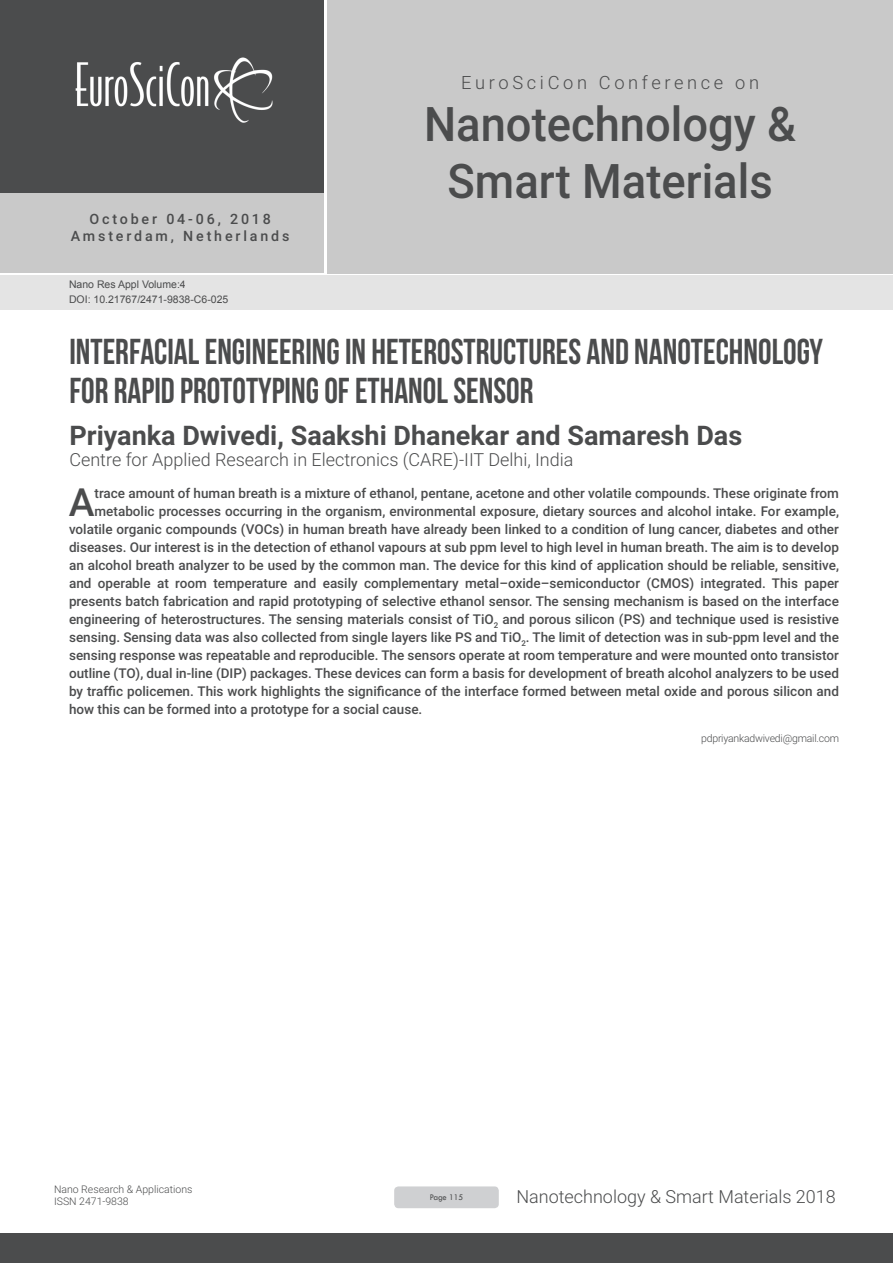
<style>
.page{position:relative;width:893px;height:1263px;background:#fff}
.page>*{position:absolute;margin:0;border:0;box-sizing:border-box;transform-origin:0 0}
.t1{font:500 47.7px/57.2px "Roboto";color:#4b4c4d;text-align:center;scale:.95 1}
.Abstract{font:500 38.85px "Roboto";color:#4b4c4d}
.t2{font:36px/39.6px "Bebas Neue";color:#4b4c4d;scale:.95 1}
.t3{font:700 27px "Roboto";color:#4b4c4d}
.t4{font:300 18.3px "Roboto";letter-spacing:.2em;color:#4b4c4d}
.t5{font:300 18px "Roboto";color:#4b4c4d}
.t6{font:500 14.25px/17.1px "Roboto";letter-spacing:.2em;color:#4b4c4d;text-align:center}
.Abstract-2{font:500 13.5px "Roboto";color:#4b4c4d}
.t7{font:10.5px "Arial";color:#4b4c4d}
.Biography{font:300 10.5px/12.6px "Roboto";color:#4b4c4d}
.Biography-2{font:300 10.5px "Roboto";letter-spacing:-.02em;color:#4b4c4d}
.t8{font:9px "Tw Cen";letter-spacing:-.01em;color:#4b4c4d;scale:.95 1}
</style>
<div class="page">
<div style="left:0;top:0;width:323px;height:193px;background:#4b4c4d"></div>
<div style="left:1px;top:193px;width:323px;height:80px;background:#c9c9c9"></div>
<div style="left:327px;top:0;width:566px;height:273px;background:#c9c9c9"></div>
<img style="left:75px;top:57px;width:198px;height:66px">
<div style="left:0;top:1233px;width:893px;height:30px;background:#4b4c4d"></div>
<div style="left:1px;top:275px;width:892px;height:35px;background:#e4e4e4"></div>
<div style="left:394px;top:1186px;width:105px;height:22px;background:#cfd0d2;border-radius:4px"></div>
<p class="t6" style="left:71px;top:210px;width:220px">October 04-06, 2018<br>Amsterdam, Netherlands</p>
<p class="t7" style="left:69px;top:278px;width:118px">Nano Res Appl Volume:4</p>
<p class="t7" style="left:69px;top:292px;width:161px">DOI: 10.21767/2471-9838-C6-025</p>
<h3 class="t4" style="left:461px;top:69px;width:299px">EuroSciCon Conference on</h3>
<h1 class="t1" style="left:424px;top:94px;width:393px">Nanotechnology &amp;<br>Smart Materials</h1>
<p class="t2" style="left:69px;top:331px;width:795px">INTERFACIAL ENGINEERING IN HETEROSTRUCTURES AND NANOTECHNOLOGY<br>FOR RAPID PROTOTYPING OF ETHANOL SENSOR</p>
<p class="t3" style="left:69px;top:416px;width:674px">Priyanka Dwivedi, Saakshi Dhanekar and Samaresh Das</p>
<p class="t5" style="left:69px;top:447px;width:506px">Centre for Applied Research in Electronics (CARE)-IIT Delhi, India</p>
<p class="Abstract" style="left:69px;top:475px;width:27px">A</p>
<p class="Abstract-2" style="left:95px;top:483px;width:746px">trace amount of human breath is a mixture of ethanol, pentane, acetone and other volatile compounds. These originate from</p>
<p class="Abstract-2" style="left:95px;top:501px;width:746px">metabolic processes occurring in the organism, environmental exposure, dietary sources and alcohol intake. For example,</p>
<p class="Abstract-2" style="left:69px;top:519px;width:771px">volatile organic compounds (VOCs) in human breath have already been linked to a condition of lung cancer, diabetes and other</p>
<p class="Abstract-2" style="left:69px;top:537px;width:771px">diseases. Our interest is in the detection of ethanol vapours at sub ppm level to high level in human breath. The aim is to develop</p>
<p class="Abstract-2" style="left:69px;top:555px;width:771px">an alcohol breath analyzer to be used by the common man. The device for this kind of application should be reliable, sensitive,</p>
<p class="Abstract-2" style="left:69px;top:573px;width:771px">and operable at room temperature and easily complementary metal–oxide–semiconductor (CMOS) integrated. This paper</p>
<p class="Abstract-2" style="left:69px;top:591px;width:771px">presents batch fabrication and rapid prototyping of selective ethanol sensor. The sensing mechanism is based on the interface</p>
<p class="Abstract-2" style="left:69px;top:609px;width:771px">engineering of heterostructures. The sensing materials consist of TiO<sub>2</sub> and porous silicon (PS) and technique used is resistive</p>
<p class="Abstract-2" style="left:69px;top:627px;width:771px">sensing. Sensing data was also collected from single layers like PS and TiO<sub>2</sub>. The limit of detection was in sub-ppm level and the</p>
<p class="Abstract-2" style="left:69px;top:645px;width:771px">sensing response was repeatable and reproducible. The sensors operate at room temperature and were mounted onto transistor</p>
<p class="Abstract-2" style="left:69px;top:663px;width:771px">outline (TO), dual in-line (DIP) packages. These devices can form a basis for development of breath alcohol analyzers to be used</p>
<p class="Abstract-2" style="left:69px;top:681px;width:771px">by traffic policemen. This work highlights the significance of the interface formed between metal oxide and porous silicon and</p>
<p class="Abstract-2" style="left:69px;top:699px;width:355px">how this can be formed into a prototype for a social cause.</p>
<p class="Biography-2" style="left:701px;top:731px;width:139px">pdpriyankadwivedi@gmail.com</p>
<p class="Biography" style="left:54px;top:1182px;width:140px">Nano Research &amp; Applications<br>ISSN 2471-9838</p>
<p class="t8" style="left:430px;top:1192px;width:36px">Page 115</p>
<h3 class="t5" style="left:516px;top:1183px;width:321px">Nanotechnology &amp; Smart Materials 2018</h3>
</div>
